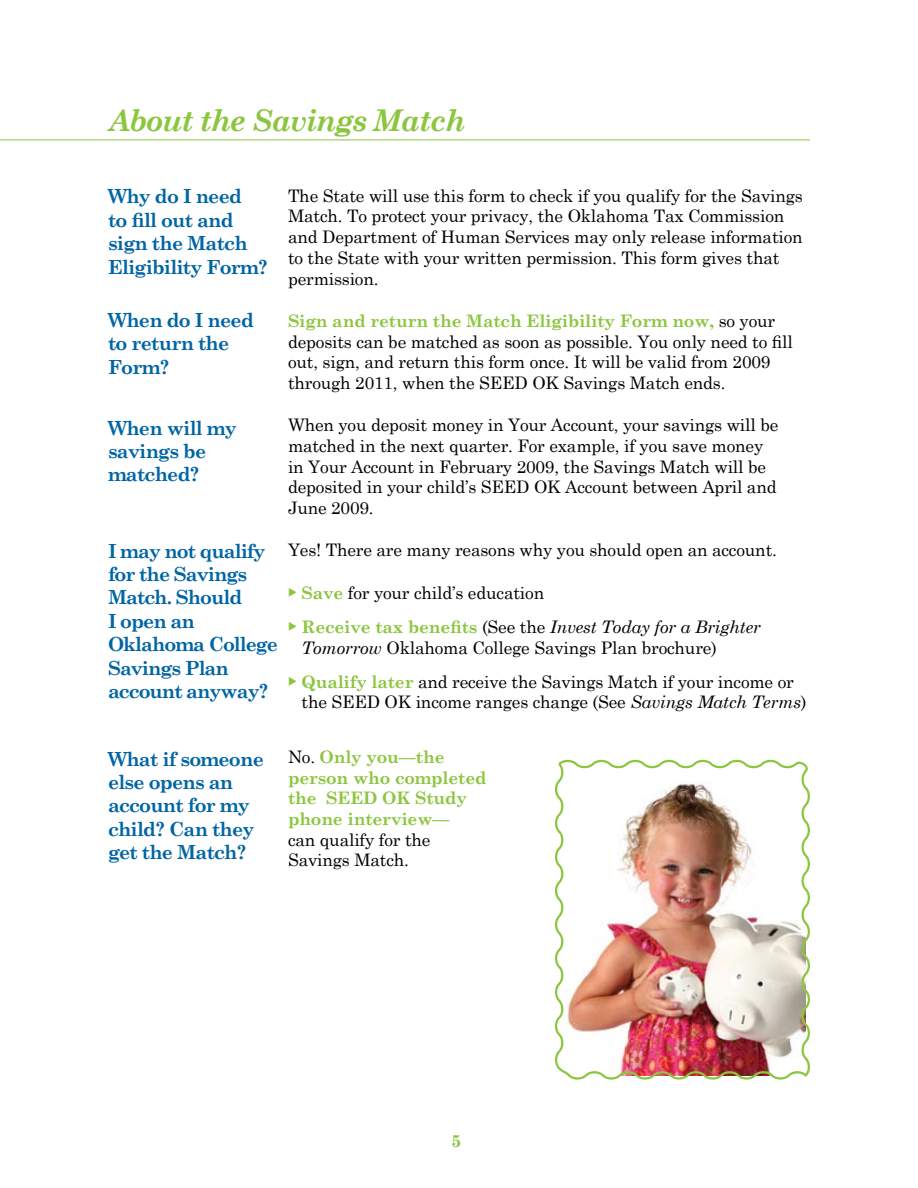
<style>
.page{position:relative;width:918px;height:1188px;background:#fff}
.page>*{position:absolute;margin:0;border:0;box-sizing:border-box;transform-origin:0 0}
.t1{font:italic 700 30px "Century Schoolbook";letter-spacing:-.04em;color:#8cc63f}
.t2{font:700 19.5px/23.4px "Century Schoolbook";letter-spacing:-.04em;color:#0065a4}
.t3{font:17.25px/20.7px "Century Schoolbook";letter-spacing:-.01em;color:#000}
.t4{font:700 17.25px/20.7px "Century Schoolbook";letter-spacing:-.01em;color:#8cc63f}
.s1{font-weight:700;color:#8cc63f}
.s2{font-style:italic}
.s3{font-weight:400;color:#000}
</style>
<div class="page">
<hr style="left:0;top:140px;width:810px;height:1px;background:#8cc63f">
<img style="left:555px;top:759px;width:255px;height:321px">
<h1 class="t1" style="left:108px;top:97px;width:359px">About the Savings Match</h1>
<p class="t2" style="left:108px;top:184px;width:161px">Why do I need<br>to fill out and sign the Match<br>Eligibility Form?</p>
<p class="t2" style="left:108px;top:307px;width:148px">When do I need to return the<br>Form?</p>
<p class="t2" style="left:108px;top:415px;width:130px">When will my savings be matched?</p>
<p class="t2" style="left:108px;top:538px;width:172px">I may not qualify for the Savings<br>Match. Should<br>I open an<br>Oklahoma College<br>Savings Plan account anyway?</p>
<p class="t2" style="left:108px;top:746px;width:157px">What if someone else opens an account for my child? Can they get the Match?</p>
<p class="t3" style="left:288px;top:184px;width:516px">The State will use this form to check if you qualify for the Savings Match. To protect your privacy, the Oklahoma Tax Commission and Department of Human Services may only release information to the State with your written permission. This form gives that permission.</p>
<p class="t3" style="left:288px;top:309px;width:506px"><span class="s1">Sign and return the Match Eligibility Form now,</span> so your deposits can be matched as soon as possible. You only need to fill out, sign, and return this form once. It will be valid from 2009 through 2011, when the SEED OK Savings Match ends.</p>
<p class="t3" style="left:288px;top:413px;width:492px">When you deposit money in Your Account, your savings will be matched in the next quarter. For example, if you save money in Your Account in February 2009, the Savings Match will be deposited in your child’s SEED OK Account between April and June 2009.</p>
<p class="t3" style="left:288px;top:538px;width:491px">Yes! There are many reasons why you should open an account.</p>
<p class="t3" style="left:288px;top:581px;width:258px"><sup>◆</sup> <span class="s1">Save</span> for your child’s education</p>
<p class="t3" style="left:302px;top:615px;width:461px;text-indent:-14px"><sup>◆</sup> <span class="s1">Receive tax benefits</span> (See the <span class="s2">Invest Today for a Brighter<br>Tomorrow</span> Oklahoma College Savings Plan brochure)</p>
<p class="t3" style="left:302px;top:670px;width:507px;text-indent:-14px"><sup>◆</sup> <span class="s1">Qualify later</span> and receive the Savings Match if your income or the SEED OK income ranges change (See <span class="s2">Savings Match Terms</span>)</p>
<p class="t4" style="left:288px;top:746px;width:200px"><span class="s3">No.</span> Only you—the person who completed the SEED OK Study phone interview—</p>
<p class="t3" style="left:288px;top:828px;width:144px">can qualify for the<br>Savings Match.</p>
<p class="t4" style="left:452px;top:1129px;width:11px">5</p>
</div>
